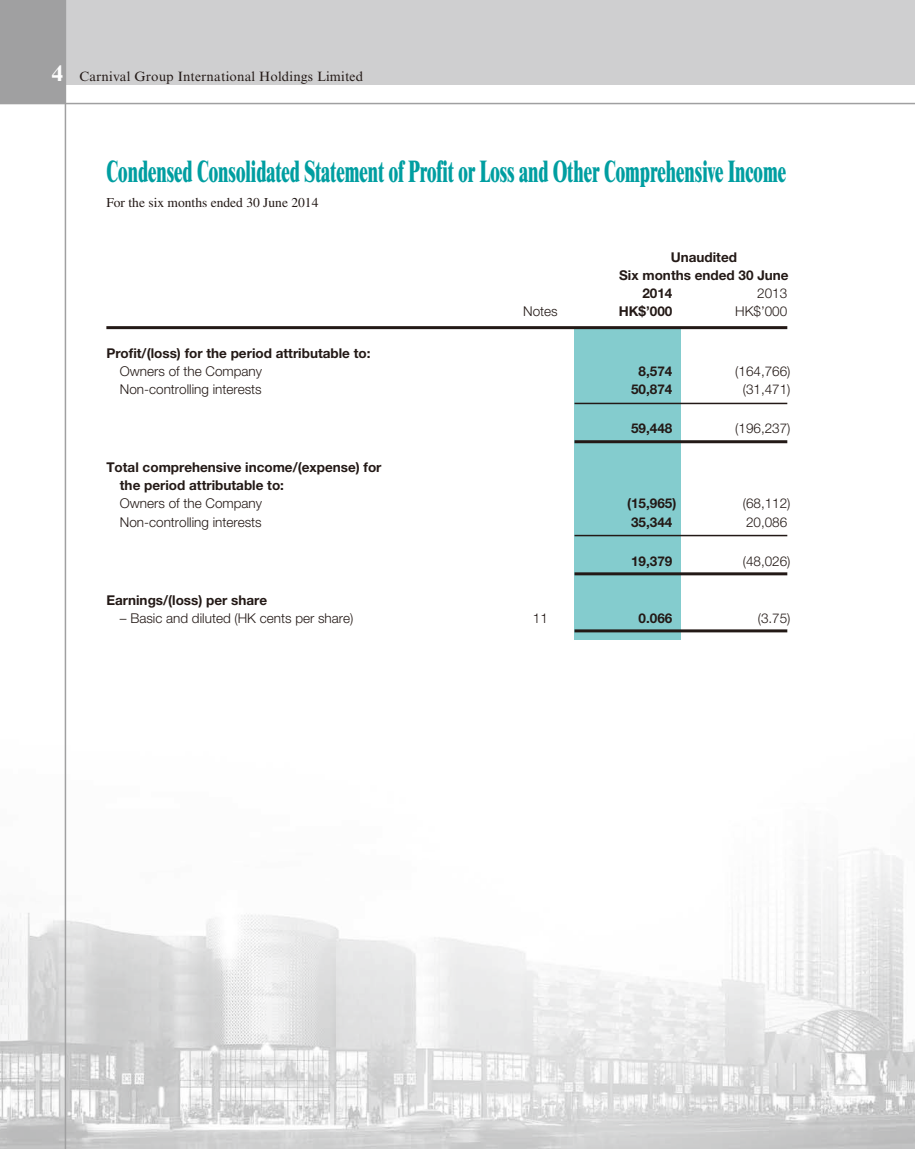
<style>
.page{position:relative;width:915px;height:1149px;background:#fff}
.page>*{position:absolute;margin:0;border:0;box-sizing:border-box;transform-origin:0 0}
.t1{font:800 30px "Times LT Std";color:#009ea1;scale:.58 1}
.t2{font:700 13.5px/18px "Helvetica Neue LT Std";color:#231916}
.t3{font:300 13.5px "Helvetica Neue LT Std";color:#231916}
.t4{font:13.5px "Times New Roman MT Std";letter-spacing:.01em;color:#231916}
.t5{font:13.5px "Times LT Std";color:#231916}
.s1{font-weight:700;font-size:22.5px;color:#fff}
</style>
<div class="page">
<img style="left:0;top:85px;width:914px;height:1063px">
<div style="left:0;top:0;width:914px;height:85px;background:#cfcfd0"></div>
<div style="left:0;top:0;width:65px;height:103px;background:#a0a0a1"></div>
<hr style="left:65px;top:0;width:1px;height:1148px;background:#a0a0a1">
<hr style="left:0;top:103px;width:914px;height:1px;background:#a0a0a1">
<div style="left:574px;top:327px;width:106px;height:313px;background:#84ccce"></div>
<hr style="left:106px;top:326px;width:681px;height:3px;background:#231916">
<hr style="left:574px;top:402px;width:213px;height:2px;background:#231916">
<hr style="left:574px;top:440px;width:213px;height:3px;background:#231916">
<hr style="left:574px;top:534px;width:213px;height:2px;background:#231916">
<hr style="left:574px;top:572px;width:213px;height:3px;background:#231916">
<hr style="left:574px;top:629px;width:213px;height:3px;background:#231916">
<p class="t4" style="left:52px;top:68px;width:313px"><span class="s1">4</span> Carnival Group International Holdings Limited</p>
<h1 class="t1" style="left:106px;top:153px;width:1173px">Condensed Consolidated Statement of Profit or Loss and Other Comprehensive Income</h1>
<p class="t5" style="left:106px;top:195px;width:213px">For the six months ended 30 June 2014</p>
<p class="t2" style="left:670px;top:248px;width:68px">Unaudited</p>
<p class="t2" style="left:619px;top:266px;width:171px">Six months ended 30 June</p>
<p class="t2" style="left:642px;top:284px;width:32px">2014</p>
<p class="t3" style="left:757px;top:285px;width:32px">2013</p>
<p class="t3" style="left:523px;top:303px;width:36px">Notes</p>
<p class="t2" style="left:618px;top:302px;width:55px">HK$’000</p>
<p class="t3" style="left:735px;top:303px;width:54px">HK$’000</p>
<p class="t2" style="left:106px;top:344px;width:265px">Profit/(loss) for the period attributable to:</p>
<p class="t3" style="left:120px;top:363px;width:144px">Owners of the Company</p>
<p class="t2" style="left:638px;top:362px;width:35px">8,574</p>
<p class="t3" style="left:735px;top:363px;width:57px">(164,766)</p>
<p class="t3" style="left:120px;top:381px;width:143px">Non-controlling interests</p>
<p class="t2" style="left:631px;top:380px;width:43px">50,874</p>
<p class="t3" style="left:742px;top:381px;width:49px">(31,471)</p>
<p class="t2" style="left:631px;top:419px;width:43px">59,448</p>
<p class="t3" style="left:735px;top:420px;width:57px">(196,237)</p>
<p class="t2" style="left:120px;top:458px;width:263px;text-indent:-14px">Total comprehensive income/(expense) for the period attributable to:</p>
<p class="t3" style="left:120px;top:495px;width:144px">Owners of the Company</p>
<p class="t2" style="left:627px;top:494px;width:51px">(15,965)</p>
<p class="t3" style="left:742px;top:495px;width:49px">(68,112)</p>
<p class="t3" style="left:120px;top:513px;width:143px">Non-controlling interests</p>
<p class="t2" style="left:631px;top:512px;width:43px">35,344</p>
<p class="t3" style="left:745px;top:513px;width:43px">20,086</p>
<p class="t2" style="left:631px;top:551px;width:43px">19,379</p>
<p class="t3" style="left:742px;top:552px;width:49px">(48,026)</p>
<p class="t2" style="left:106px;top:590px;width:162px">Earnings/(loss) per share</p>
<p class="t3" style="left:120px;top:609px;width:235px">– Basic and diluted (HK cents per share)</p>
<p class="t3" style="left:532px;top:609px;width:17px">11</p>
<p class="t2" style="left:638px;top:608px;width:35px">0.066</p>
<p class="t3" style="left:757px;top:609px;width:34px">(3.75)</p>
</div>
